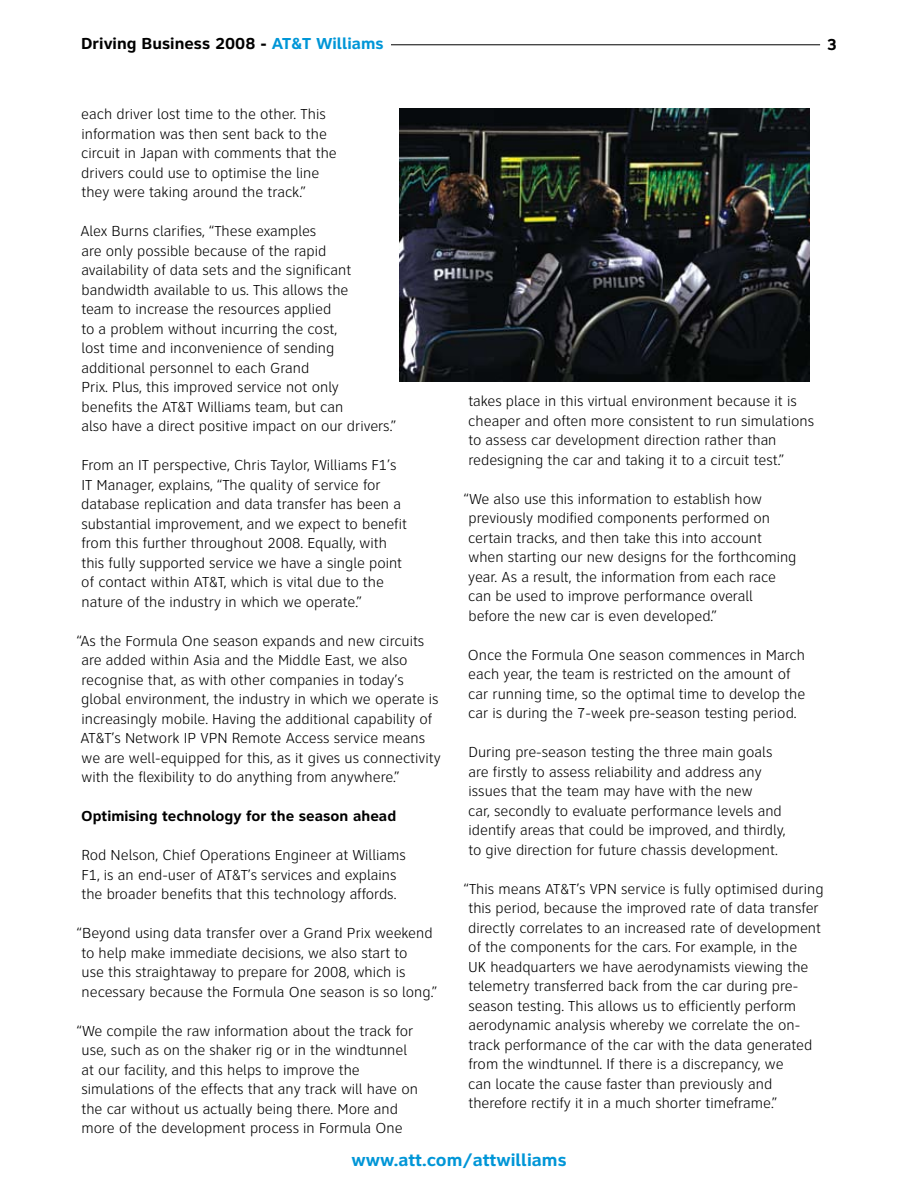
<style>
.page{position:relative;width:918px;height:1188px;background:#fff}
.page>*{position:absolute;margin:0;border:0;box-sizing:border-box;transform-origin:0 0}
.t1{font:700 18px "Clearview ATT";color:#0096d7}
.t2{font:700 16.5px "Clearview ATT";color:#000}
.t3{font:300 15px/19.5px "Clearview ATT";color:#000}
.t4{font:700 15px "Clearview ATT";color:#000}
.s1{color:#0096d7}
</style>
<div class="page">
<hr style="left:391px;top:44px;width:429px;height:1px;background:#000">
<img style="left:400px;top:108px;width:410px;height:273px">
<p class="t2" style="left:81px;top:34px;width:304px">Driving Business 2008 - <span class="s1">AT&amp;T Williams</span></p>
<p class="t3" style="left:81px;top:105px;width:257px">each driver lost time to the other. This information was then sent back to the circuit in Japan with comments that the drivers could use to optimise the line they were taking around the track.”</p>
<p class="t3" style="left:80px;top:222px;width:317px">Alex Burns clarifies, “These examples<br>are only possible because of the rapid availability of data sets and the significant bandwidth available to us. This allows the<br>team to increase the resources applied<br>to a problem without incurring the cost,<br>lost time and inconvenience of sending additional personnel to each Grand<br>Prix. Plus, this improved service not only<br>benefits the AT&amp;T Williams team, but can<br>also have a direct positive impact on our drivers.”</p>
<p class="t3" style="left:81px;top:456px;width:327px">From an IT perspective, Chris Taylor, Williams F1’s IT Manager, explains, “The quality of service for database replication and data transfer has been a substantial improvement, and we expect to benefit from this further throughout 2008. Equally, with this fully supported service we have a single point of contact within AT&amp;T, which is vital due to the nature of the industry in which we operate.”</p>
<p class="t3" style="left:77px;top:631px;width:365px">“As the Formula One season expands and new circuits are added within Asia and the M iddle East, we also recognise that, as with other companies in today’s global environment, the industry in which we operate is increasingly mobile. Having the additional capability of AT&amp;T’s N etwork I P VPN Remote Access service means we are well-equipped for this, as it gives us connectivity with the flexibility to do anything from anywhere.”</p>
<p class="t4" style="left:81px;top:808px;width:317px">Optimising technology for the season ahead</p>
<p class="t3" style="left:81px;top:846px;width:326px">Rod Nelson, Chief Operations Engineer at Williams<br>F1, is an end-user of AT&amp;T’s services and explains the broader benefits that this technology affords.</p>
<p class="t3" style="left:81px;top:924px;width:357px;text-indent:-5px">“Beyond using data transfer over a Grand Prix weekend to help make immediate decisions, we also start to<br>use this straightaway to prepare for 2008, which is necessary because the Formula One season is so long.”</p>
<p class="t3" style="left:81px;top:1021px;width:338px;text-indent:-5px">“We compile the raw information about the track for use, such as on the shaker rig or in the windtunnel at our facility, and this helps to improve the simulations of the effects that any track will have on the car without us actually being there. More and more of the development process in Formula One</p>
<p class="t2" style="left:827px;top:35px;width:12px">3</p>
<p class="t3" style="left:468px;top:392px;width:347px">takes place in this virtual environment because it is cheaper and often more consistent to run simulations to assess car development direction rather than redesigning the car and taking it to a circuit test.”</p>
<p class="t3" style="left:464px;top:489px;width:334px">“We also use this information to establish how previously modified components performed on certain tracks, and then take this into account when starting our new designs for the forthcoming year. As a result, the information from each race can be used to improve performance overall<br>before the new car is even developed.”</p>
<p class="t3" style="left:468px;top:645px;width:339px">Once the Formula One season commences in March each year, the team is restricted on the amount of car running time, so the optimal time to develop the car is during the 7-week pre-season testing period.</p>
<p class="t3" style="left:468px;top:743px;width:319px">During pre-season testing the three main goals are firstly to assess reliability and address any issues that the team may have with the new<br>car, secondly to evaluate performance levels and identify areas that could be improved, and thirdly, to give direction for future chassis development.</p>
<p class="t3" style="left:464px;top:879px;width:361px">“This means AT&amp;T’s VPN service is fully optimised during this period, because the improved rate of data transfer directly correlates to an increased rate of development of the components for the cars. For example, in the<br>UK headquarters we have aerodynamists viewing the telemetry transferred back from the car during pre&shy;season testing. This allows us to efficiently perform aerodynamic analysis whereby we correlate the on&shy;track performance of the car with the data generated from the windtunnel. If there is a discrepancy, we<br>can locate the cause faster than previously and therefore rectify it in a much shorter timeframe.”</p>
<p class="t1" style="left:351px;top:1150px;width:217px">www.att.com/attwilliams</p>
</div>
